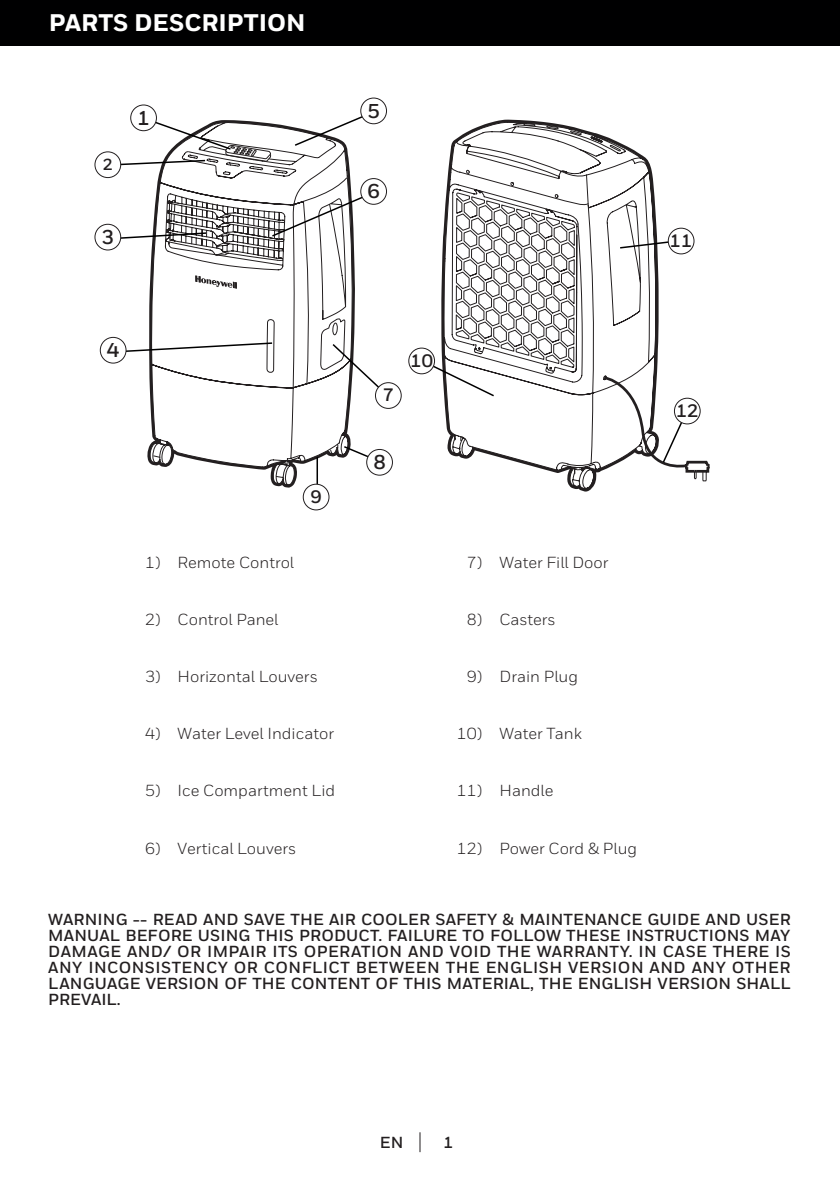
<style>
.page{position:relative;width:840px;height:1191px;background:#fff}
.page>*{position:absolute;margin:0;border:0;box-sizing:border-box;transform-origin:0 0}
.t1{font:800 24px "Honeywell Sans";color:#fff}
.t2{font:700 20px "Honeywell Sans";color:#231f20}
.t3{font:700 18px "Honeywell Sans";color:#231f20}
.t4{font:700 16px/16px "Honeywell Sans";letter-spacing:.01em;color:#231f20;text-align:justify}
.t5{font:16px "Honeywell Sans";color:#231f20}
</style>
<div class="page">
<svg style="left:419px;top:1132px;width:1px;height:20px"></svg>
<svg style="left:151px;top:464px;width:174px;height:23px"></svg>
<svg style="left:441px;top:120px;width:218px;height:371px"></svg>
<hr style="left:839px;top:0;width:1px;height:45px;background:#000001">
<div style="left:0;top:0;width:839px;height:45px;background:#000001"></div>
<div style="left:94px;top:151px;width:27px;height:27px;border:1px solid #231f20;border-radius:50%"></div>
<div style="left:366px;top:449px;width:27px;height:26px;border:1px solid #231f20;border-radius:50%"></div>
<div style="left:360px;top:98px;width:27px;height:26px;border:1px solid #231f20;border-radius:50%"></div>
<svg style="left:618px;top:239px;width:52px;height:10px"></svg>
<div style="left:668px;top:228px;width:25px;height:26px;background:#fff;border-radius:50%"></div>
<div style="left:667px;top:228px;width:27px;height:26px;border:1px solid #231f20;border-radius:50%"></div>
<svg style="left:131px;top:105px;width:25px;height:26px"></svg>
<div style="left:130px;top:104px;width:27px;height:27px;border:1px solid #231f20;border-radius:50%"></div>
<div style="left:94px;top:224px;width:27px;height:26px;border:1px solid #231f20;border-radius:50%"></div>
<svg style="left:100px;top:337px;width:26px;height:26px"></svg>
<div style="left:100px;top:337px;width:26px;height:26px;border:1px solid #231f20;border-radius:50%"></div>
<svg style="left:601px;top:375px;width:108px;height:106px"></svg>
<div style="left:674px;top:398px;width:25px;height:26px;background:#fff;border-radius:50%"></div>
<div style="left:673px;top:398px;width:27px;height:26px;border:1px solid #231f20;border-radius:50%"></div>
<svg style="left:106px;top:110px;width:284px;height:354px"></svg>
<div style="left:375px;top:383px;width:26px;height:25px;background:#fff;border-radius:50%"></div>
<div style="left:375px;top:382px;width:26px;height:27px;border:1px solid #231f20;border-radius:50%"></div>
<hr style="left:316px;top:457px;width:2px;height:41px;background:#000">
<div style="left:303px;top:484px;width:26px;height:26px;background:#fff;border-radius:50%"></div>
<div style="left:302px;top:484px;width:27px;height:26px;border:1px solid #231f20;border-radius:50%"></div>
<svg style="left:420px;top:359px;width:75px;height:39px"></svg>
<div style="left:408px;top:348px;width:26px;height:26px;background:#fff;border-radius:50%"></div>
<div style="left:408px;top:347px;width:27px;height:27px;border:1px solid #231f20;border-radius:50%"></div>
<p class="t1" style="left:49px;top:8px;width:258px">PARTS DESCRIPTION</p>
<p class="t4" style="left:103px;top:157px;width:11px">2</p>
<p class="t2" style="left:101px;top:225px;width:14px">3</p>
<p class="t2" style="left:137px;top:106px;width:14px">1</p>
<p class="t2" style="left:367px;top:99px;width:14px">5</p>
<p class="t2" style="left:367px;top:179px;width:14px">6</p>
<p class="t3" style="left:669px;top:230px;width:24px">11</p>
<p class="t2" style="left:107px;top:338px;width:14px">4</p>
<p class="t3" style="left:310px;top:486px;width:13px">9</p>
<p class="t3" style="left:382px;top:384px;width:13px">7</p>
<p class="t3" style="left:410px;top:350px;width:24px">10</p>
<p class="t2" style="left:373px;top:450px;width:14px">8</p>
<p class="t5" style="left:145px;top:553px;width:17px">1)</p>
<p class="t5" style="left:177px;top:553px;width:118px">Remote Control</p>
<p class="t5" style="left:466px;top:553px;width:17px">7)</p>
<p class="t5" style="left:499px;top:553px;width:111px">Water Fill Door</p>
<p class="t5" style="left:145px;top:610px;width:17px">2)</p>
<p class="t5" style="left:177px;top:610px;width:102px">Control Panel</p>
<p class="t5" style="left:466px;top:610px;width:17px">8)</p>
<p class="t5" style="left:499px;top:610px;width:58px">Casters</p>
<p class="t5" style="left:145px;top:667px;width:17px">3)</p>
<p class="t5" style="left:177px;top:667px;width:141px">Horizontal Louvers</p>
<p class="t5" style="left:466px;top:667px;width:17px">9)</p>
<p class="t5" style="left:499px;top:667px;width:80px">Drain Plug</p>
<p class="t5" style="left:145px;top:724px;width:17px">4)</p>
<p class="t5" style="left:177px;top:724px;width:158px">Water Level Indicator</p>
<p class="t5" style="left:456px;top:724px;width:27px">10)</p>
<p class="t5" style="left:499px;top:724px;width:84px">Water Tank</p>
<p class="t5" style="left:145px;top:781px;width:17px">5)</p>
<p class="t5" style="left:177px;top:781px;width:159px">Ice Compartment Lid</p>
<p class="t5" style="left:456px;top:781px;width:27px">11)</p>
<p class="t5" style="left:499px;top:781px;width:55px">Handle</p>
<p class="t5" style="left:145px;top:838px;width:17px">6)</p>
<p class="t5" style="left:177px;top:838px;width:120px">Vertical Louvers</p>
<p class="t5" style="left:456px;top:838px;width:27px">12)</p>
<p class="t5" style="left:499px;top:838px;width:139px">Power Cord &amp; Plug</p>
<p class="t3" style="left:675px;top:400px;width:24px">12</p>
<p class="t4" style="left:48px;top:911px;width:743px">WARNING -- READ AND SAVE THE AIR COOLER SAFETY &amp; MAINTENANCE GUIDE AND USER MANUAL BEFORE USING THIS PRODUCT. FAILURE TO FOLLOW THESE INSTRUCTIONS MAY DAMAGE AND/ OR IMPAIR ITS OPERATION AND VOID THE WARRANTY. IN CASE THERE IS ANY INCONSISTENCY OR CONFLICT BETWEEN THE ENGLISH VERSION AND ANY OTHER LANGUAGE VERSION OF THE CONTENT OF THIS MATERIAL, THE ENGLISH VERSION SHALL PREVAIL.</p>
<p class="t4" style="left:379px;top:1134px;width:25px">EN</p>
<p class="t4" style="left:443px;top:1134px;width:11px">1</p>
</div>
